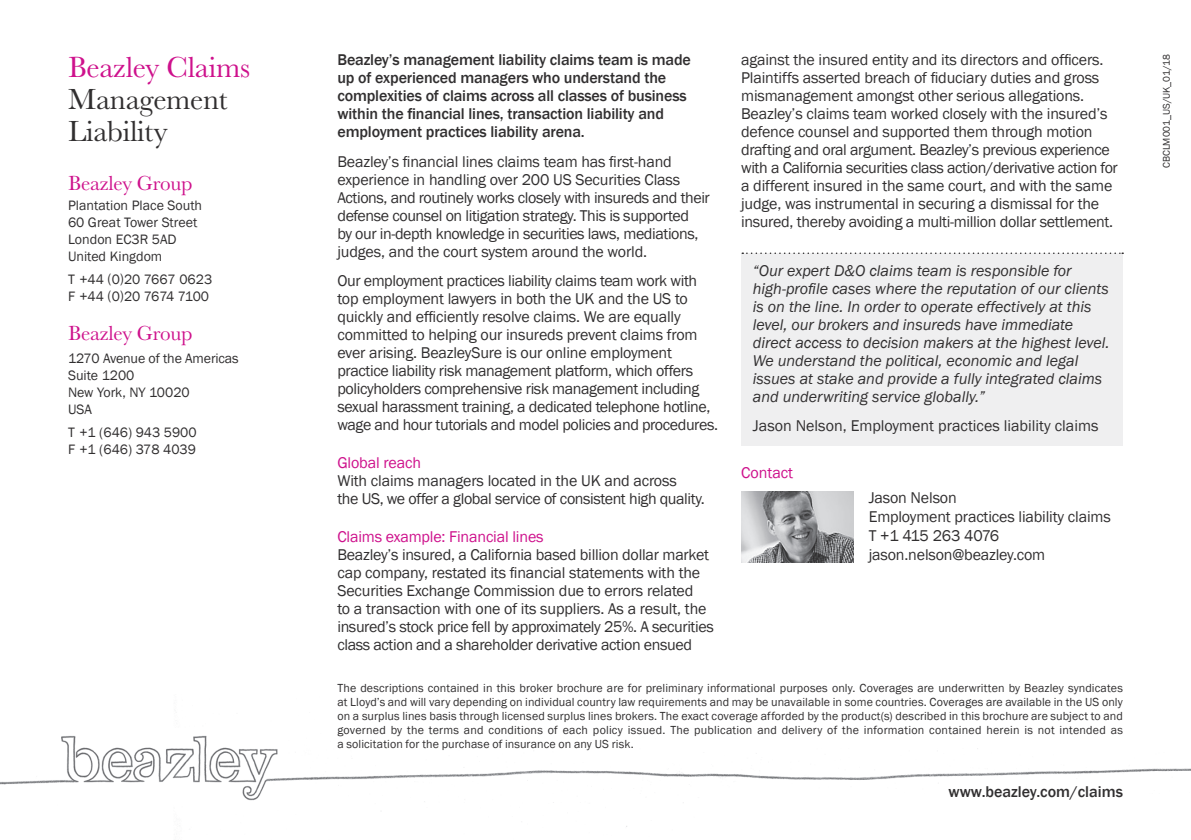
<style>
.page{position:relative;width:1191px;height:840px;background:#fff}
.page>*{position:absolute;margin:0;border:0;box-sizing:border-box;transform-origin:0 0}
._02_Small_title_whit{font:30px/32px "Baskerville URW";letter-spacing:-.01em;color:#312f30}
._02_Small_title_whit-2{font:30px "Baskerville URW";letter-spacing:-.01em;color:#ce118c}
._003_Address_grey{font:21px "Baskerville URW";letter-spacing:-.01em;color:#ce118c}
.ADDRESS_TITLE{font:21px "Baskerville URW";letter-spacing:-.01em;color:#ce118c}
._09_Body_no_indent_w{font:16px/18px "Franklin Gothic";letter-spacing:-.015em;color:#312f30}
._09_Body_no_indent_w-2{font:italic 16px/18px "Franklin Gothic";color:#312f30}
._09_Body_no_indent_w-3{font:500 16px/18px "Franklin Gothic";letter-spacing:-.01em;color:#312f30}
._09_Body_no_indent_w-4{font:16px "Franklin Gothic";letter-spacing:-.01em;color:#ce118c}
.ADDRESS{font:14px/17px "Franklin Gothic";color:#312f30}
._003_Address_grey-2{font:14px "Franklin Gothic";color:#312f30}
._004_Address_grey_w{font:14px "Franklin Gothic";color:#312f30}
.Body_Copy{font:12px/14px "Franklin Gothic";letter-spacing:.01em;color:#312f30;text-align:justify}
._09_Body_no_indent_w-5{font:10px "Franklin Gothic";color:#312f30}
</style>
<div class="page">
<img style="left:0;top:735px;width:1191px;height:92px">
<div style="left:741px;top:253px;width:382px;height:192px;background:#efeff0"></div>
<svg style="left:742px;top:252px;width:381px;height:2px"></svg>
<img style="left:741px;top:491px;width:112px;height:71px">
<p class="_02_Small_title_whit-2" style="left:68px;top:49px;width:184px">Beazley Claims</p>
<p class="_02_Small_title_whit" style="left:68px;top:83px;width:161px">Management<br>Liability</p>
<p class="_003_Address_grey" style="left:68px;top:170px;width:126px">Beazley Group</p>
<p class="_003_Address_grey-2" style="left:68px;top:196px;width:136px">Plantation Place South</p>
<p class="_003_Address_grey-2" style="left:68px;top:213px;width:131px">60 Great Tower Street</p>
<p class="_003_Address_grey-2" style="left:68px;top:230px;width:110px">London EC3R 5AD</p>
<p class="_004_Address_grey_w" style="left:68px;top:247px;width:96px">United Kingdom</p>
<p class="_003_Address_grey-2" style="left:68px;top:270px;width:146px">T +44 (0)20 7667 0623</p>
<p class="_004_Address_grey_w" style="left:68px;top:287px;width:143px">F +44 (0)20 7674 7100</p>
<p class="ADDRESS_TITLE" style="left:68px;top:321px;width:126px">Beazley Group</p>
<p class="ADDRESS" style="left:68px;top:350px;width:172px">1270 Avenue of the Americas<br>Suite 1200<br>New York, NY 10020<br>USA</p>
<p class="ADDRESS" style="left:68px;top:424px;width:130px">T +1 (646) 943 5900<br>F +1 (646) 378 4039</p>
<p class="_09_Body_no_indent_w-3" style="left:337px;top:51px;width:355px">Beazley’s management liability claims team is made up of experienced managers who understand the complexities of claims across all classes of business within the financial lines, transaction liability and employment practices liability arena.</p>
<p class="_09_Body_no_indent_w" style="left:337px;top:152px;width:374px">Beazley’s financial lines claims team has first-hand experience in handling over 200 US Securities Class Actions, and routinely works closely with insureds and their defense counsel on litigation strategy. This is supported<br>by our in-depth knowledge in securities laws, mediations, judges, and the court system around the world.</p>
<p class="_09_Body_no_indent_w" style="left:337px;top:272px;width:382px">Our employment practices liability claims team work with top employment lawyers in both the UK and the US to quickly and efficiently resolve claims. We are equally committed to helping our insureds prevent claims from ever arising. BeazleySure is our online employment practice liability risk management platform, which offers policyholders comprehensive risk management including sexual harassment training, a dedicated telephone hotline, wage and hour tutorials and model policies and procedures.</p>
<p class="_09_Body_no_indent_w-4" style="left:337px;top:452px;width:85px">Global reach</p>
<p class="_09_Body_no_indent_w" style="left:337px;top:472px;width:369px">With claims managers located in the UK and across<br>the US, we offer a global service of consistent high quality.</p>
<p class="_09_Body_no_indent_w-4" style="left:337px;top:526px;width:208px">Claims example: Financial lines</p>
<p class="_09_Body_no_indent_w" style="left:337px;top:545px;width:378px">Beazley’s insured, a California based billion dollar market cap company, restated its financial statements with the Securities Exchange Commission due to errors related<br>to a transaction with one of its suppliers. As a result, the insured’s stock price fell by approximately 25%. A securities class action and a shareholder derivative action ensued</p>
<p class="_09_Body_no_indent_w" style="left:741px;top:51px;width:378px">against the insured entity and its directors and officers.<br>Plaintiffs asserted breach of fiduciary duties and gross mismanagement amongst other serious allegations.<br>Beazley’s claims team worked closely with the insured’s defence counsel and supported them through motion drafting and oral argument. Beazley’s previous experience with a California securities class action/derivative action for a different insured in the same court, and with the same judge, was instrumental in securing a dismissal for the insured, thereby avoiding a multi-million dollar settlement.</p>
<p class="_09_Body_no_indent_w-2" style="left:753px;top:261px;width:358px">“Our expert D&amp;O claims team is responsible for high-profile cases where the reputation of our clients is on the line. In order to operate effectively at this level, our brokers and insureds have immediate direct access to decision makers at the highest level.<br>We understand the political, economic and legal issues at stake and provide a fully integrated claims and underwriting service globally.”</p>
<p class="_09_Body_no_indent_w" style="left:753px;top:417px;width:347px">Jason Nelson, Employment practices liability claims</p>
<p class="_09_Body_no_indent_w-4" style="left:741px;top:462px;width:54px">Contact</p>
<p class="_09_Body_no_indent_w" style="left:868px;top:488px;width:243px;line-height:19px">Jason Nelson<br>Employment practices liability claims<br>T +1 415 263 4076 jason.nelson@beazley.com</p>
<p class="Body_Copy" style="left:337px;top:681px;width:787px">The descriptions contained in this broker brochure are for preliminary informational purposes only. Coverages are underwritten by Beazley syndicates at Lloyd’s and will vary depending on individual country law requirements and may be unavailable in some countries. Coverages are available in the US only on a surplus lines basis through licensed surplus lines brokers. The exact coverage afforded by the product(s) described in this brochure are subject to and governed by the terms and conditions of each policy issued. The publication and delivery of the information contained herein is not intended as a solicitation for the purchase of insurance on any US risk.</p>
<p class="_09_Body_no_indent_w-3" style="left:948px;top:782px;width:176px">www.beazley.com/claims</p>
<p class="_09_Body_no_indent_w-5" style="left:1160px;top:168px;width:116px;rotate:-90deg">CBCLM001_US/UK_01/18</p>
</div>
